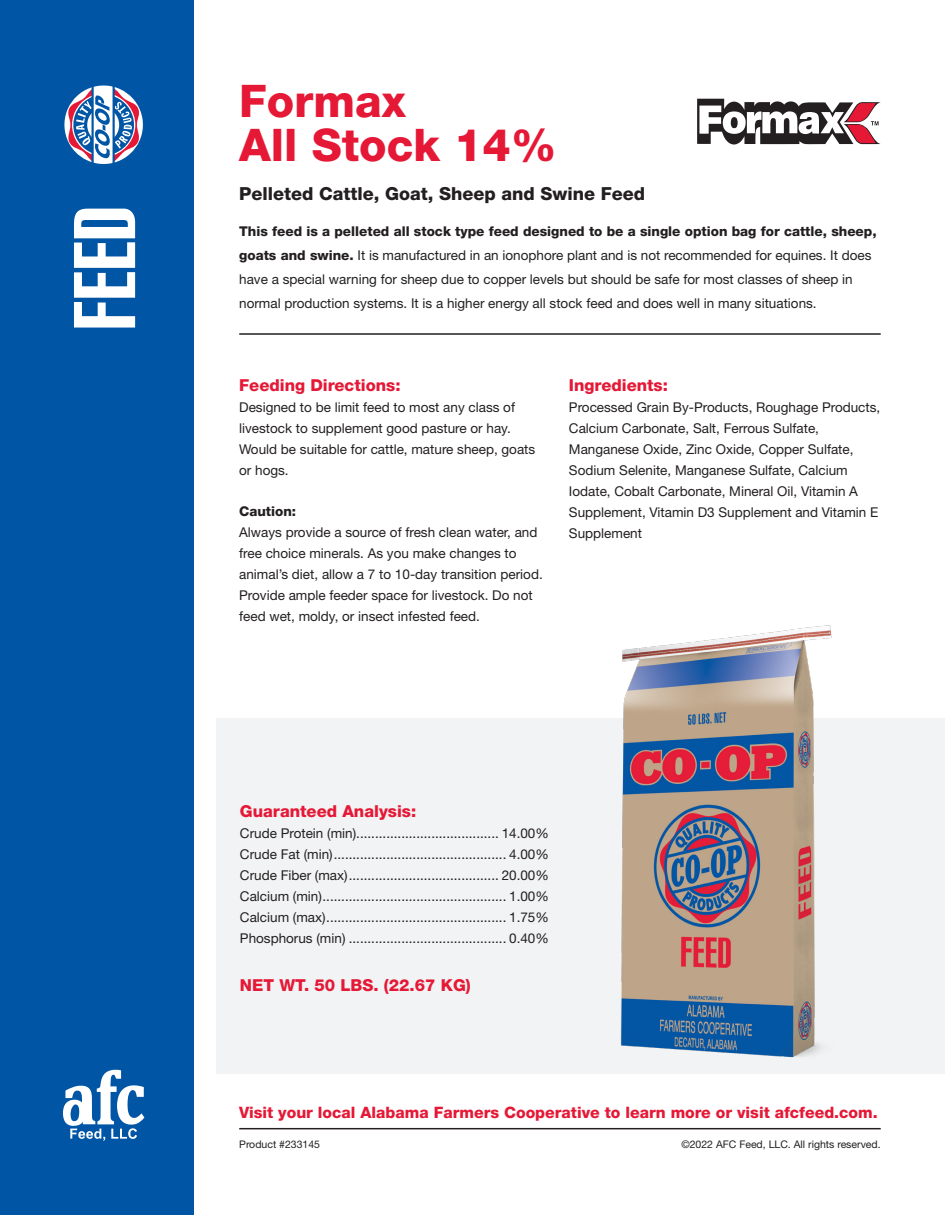
<style>
.page{position:relative;width:945px;height:1215px;background:#fff}
.page>*{position:absolute;margin:0;border:0;box-sizing:border-box;transform-origin:0 0}
.t1{font:800 45px "Helvetica Neue";color:#e51836}
.t2{font:800 18px "Helvetica Neue";color:#231f20}
.t3{font:800 16.5px "Helvetica Neue";color:#e51836}
.t4{font:800 15.75px "Helvetica Neue";color:#e51836}
.t5{font:13.5px/21px "Helvetica Neue";color:#231f20}
.t6{font:10.5px "Helvetica Neue";color:#231f20}
.s1{font-weight:800}
</style>
<div class="page">
<div style="left:0;top:0;width:194px;height:1215px;background:#0155a5"></div>
<svg style="left:64px;top:85px;width:79px;height:79px"></svg>
<hr style="left:92px;top:86px;width:2px;height:77px;background:#0155a5">
<hr style="left:113px;top:86px;width:2px;height:78px;background:#0155a5">
<svg style="left:63px;top:1070px;width:81px;height:71px"></svg>
<hr style="left:239px;top:333px;width:642px;height:2px;background:#231f20">
<div style="left:216px;top:718px;width:728px;height:356px;background:#f2f3f4"></div>
<img style="left:620px;top:625px;width:212px;height:433px">
<hr style="left:239px;top:1128px;width:642px;height:1px;background:#231f20">
<svg style="left:74px;top:209px;width:61px;height:119px"></svg>
<svg style="left:697px;top:99px;width:184px;height:46px"></svg>
<p class="t1" style="left:239px;top:74px;width:168px">Formax</p>
<p class="t1" style="left:239px;top:118px;width:319px">All Stock 14%</p>
<p class="t2" style="left:239px;top:183px;width:408px">Pelleted Cattle, Goat, Sheep and Swine Feed</p>
<p class="t5" style="left:239px;top:219px;width:639px;line-height:24px"><span class="s1">This feed is a pelleted all stock type feed designed to be a single option bag for cattle, sheep, goats and swine.</span> It is manufactured in an ionophore plant and is not recommended for equines. It does have a special warning for sheep due to copper levels but should be safe for most classes of sheep in normal production systems. It is a higher energy all stock feed and does well in many situations.</p>
<p class="t3" style="left:239px;top:375px;width:163px">Feeding Directions:</p>
<p class="t5" style="left:239px;top:397px;width:298px">Designed to be limit feed to most any class of livestock to supplement good pasture or hay.<br>Would be suitable for cattle, mature sheep, goats or hogs.</p>
<p class="t5" style="left:239px;top:501px;width:305px"><span class="s1">Caution:<br></span>Always provide a source of fresh clean water, and free choice minerals. As you make changes to animal’s diet, allow a 7 to 10-day transition period.<br>Provide ample feeder space for livestock. Do not feed wet, moldy, or insect infested feed.</p>
<p class="t3" style="left:569px;top:375px;width:101px">Ingredients:</p>
<p class="t5" style="left:569px;top:397px;width:313px">Processed Grain By-Products, Roughage Products, Calcium Carbonate, Salt, Ferrous Sulfate, Manganese Oxide, Zinc Oxide, Copper Sulfate, Sodium Selenite, Manganese Sulfate, Calcium Iodate, Cobalt Carbonate, Mineral Oil, Vitamin A Supplement, Vitamin D3 Supplement and Vitamin E Supplement</p>
<p class="t3" style="left:240px;top:801px;width:178px">Guaranteed Analysis:</p>
<p class="t5" style="left:240px;top:822px;width:311px">Crude Protein (min)...................................... 14.00%</p>
<p class="t5" style="left:240px;top:843px;width:311px">Crude Fat (min).............................................. 4.00%</p>
<p class="t5" style="left:240px;top:864px;width:311px">Crude Fiber (max)........................................ 20.00%</p>
<p class="t5" style="left:240px;top:885px;width:311px">Calcium (min)................................................. 1.00%</p>
<p class="t5" style="left:240px;top:906px;width:311px">Calcium (max)................................................ 1.75%</p>
<p class="t5" style="left:240px;top:927px;width:311px">Phosphorus (min) .......................................... 0.40%</p>
<p class="t3" style="left:240px;top:975px;width:232px">NET WT. 50 LBS. (22.67 KG)</p>
<p class="t4" style="left:239px;top:1103px;width:640px">Visit your local Alabama Farmers Cooperative to learn more or visit afcfeed.com.</p>
<p class="t6" style="left:239px;top:1138px;width:82px">Product #233145</p>
<p class="t6" style="left:681px;top:1138px;width:201px">©2022 AFC Feed, LLC. All rights reserved.</p>
</div>
